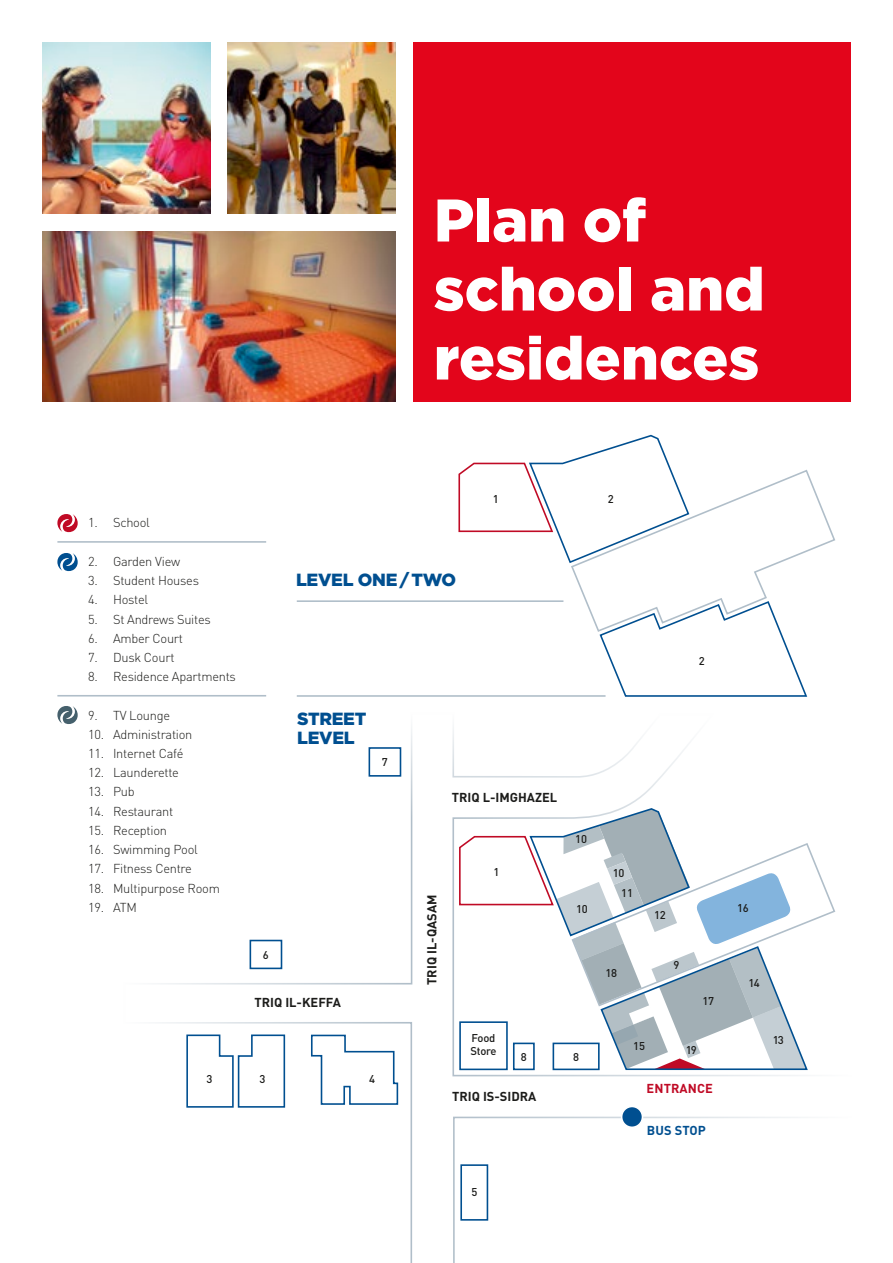
<style>
.page{position:relative;width:893px;height:1263px;background:#fff}
.page>*{position:absolute;margin:0;border:0;box-sizing:border-box;transform-origin:0 0}
.t1{font:900 60px/69px "Gotham HTF";color:#fff}
.Coloured_Subheads{font:900 17.55px/19.2px "Gotham HTF";letter-spacing:-.015em;color:#004f90}
.Body_copy{font:300 12.75px "DIN Pro";letter-spacing:-.02em;color:#1c1c1a}
.t2{font:700 12.75px "DIN Pro";color:#1c1c1a}
.t3{font:700 12.75px "DIN Pro";letter-spacing:.01em;color:#c00a25}
.t4{font:700 12.75px "DIN Pro";letter-spacing:.01em;color:#004f90}
.Body_copy-2{font:500 11.25px/12.8px "DIN Pro";letter-spacing:-.02em;color:#1c1c1a}
</style>
<div class="page">
<div style="left:413px;top:43px;width:437px;height:359px;background:#e3051b"></div>
<svg style="left:249px;top:818px;width:552px;height:445px"></svg>
<svg style="left:57px;top:706px;width:21px;height:18px"></svg>
<svg style="left:57px;top:514px;width:21px;height:19px"></svg>
<svg style="left:57px;top:553px;width:21px;height:19px"></svg>
<hr style="left:57px;top:541px;width:209px;height:2px;background:#b0bec9">
<hr style="left:57px;top:695px;width:209px;height:1px;background:#b0bec9">
<svg style="left:310px;top:1034px;width:89px;height:71px"></svg>
<svg style="left:186px;top:1034px;width:100px;height:74px"></svg>
<div style="left:622px;top:1106px;width:20px;height:21px;background:#004f90;border-radius:50%"></div>
<div style="left:621px;top:1106px;width:22px;height:22px;border:2px solid #fff;border-radius:50%"></div>
<div style="left:460px;top:1164px;width:28px;height:57px;border:2px solid #004f90"></div>
<svg style="left:458px;top:434px;width:377px;height:263px"></svg>
<div style="left:122px;top:973px;width:288px;height:60px;background:#fff"></div>
<hr style="left:297px;top:695px;width:309px;height:2px;background:#b0bec9">
<hr style="left:297px;top:600px;width:266px;height:2px;background:#b0bec9">
<img style="left:43px;top:43px;width:167px;height:170px">
<img style="left:227px;top:43px;width:168px;height:170px">
<img style="left:43px;top:231px;width:352px;height:171px">
<div style="left:250px;top:940px;width:32px;height:29px;border:2px solid #004f90"></div>
<div style="left:369px;top:747px;width:32px;height:30px;border:2px solid #004f90"></div>
<svg style="left:458px;top:807px;width:378px;height:264px"></svg>
<p class="t1" style="left:434px;top:184px;width:332px">Plan of school and residences</p>
<p class="Body_copy" style="left:88px;top:514px;width:63px">1. School</p>
<p class="Body_copy" style="left:88px;top:553px;width:94px">2. Garden View</p>
<p class="Body_copy" style="left:88px;top:572px;width:112px">3. Student Houses</p>
<p class="Body_copy" style="left:88px;top:591px;width:62px">4. Hostel</p>
<p class="Body_copy" style="left:88px;top:610px;width:124px">5. St Andrews Suites</p>
<p class="Body_copy" style="left:88px;top:629px;width:97px">6. Amber Court</p>
<p class="Body_copy" style="left:88px;top:649px;width:88px">7. Dusk Court</p>
<p class="Body_copy" style="left:88px;top:668px;width:149px">8. Residence Apartments</p>
<p class="Body_copy" style="left:88px;top:706px;width:83px">9. TV Lounge</p>
<p class="Body_copy" style="left:88px;top:725px;width:106px">10. Administration</p>
<p class="Body_copy" style="left:88px;top:745px;width:97px">11. Internet Café</p>
<p class="Body_copy" style="left:88px;top:764px;width:92px">12. Launderette</p>
<p class="Body_copy" style="left:88px;top:783px;width:48px">13. Pub</p>
<p class="Body_copy" style="left:88px;top:802px;width:87px">14. Restaurant</p>
<p class="Body_copy" style="left:88px;top:821px;width:80px">15. Reception</p>
<p class="Body_copy" style="left:88px;top:841px;width:111px">16. Swimming Pool</p>
<p class="Body_copy" style="left:88px;top:860px;width:105px">17. Fitness Centre</p>
<p class="Body_copy" style="left:88px;top:879px;width:133px">18. Multipurpose Room</p>
<p class="Body_copy" style="left:88px;top:898px;width:50px">19. ATM</p>
<p class="Body_copy-2" style="left:493px;top:492px;width:7px">1</p>
<p class="Body_copy-2" style="left:608px;top:492px;width:7px">2</p>
<p class="Coloured_Subheads" style="left:296px;top:570px;width:162px">LEVEL ONE/TWO</p>
<p class="Coloured_Subheads" style="left:297px;top:709px;width:71px">STREET<br>LEVEL</p>
<p class="Body_copy-2" style="left:382px;top:755px;width:7px">7</p>
<p class="Body_copy-2" style="left:263px;top:948px;width:7px">6</p>
<p class="t2" style="left:255px;top:994px;width:88px">TRIQ IL-KEFFA</p>
<p class="Body_copy-2" style="left:699px;top:654px;width:7px">2</p>
<p class="t2" style="left:452px;top:789px;width:107px">TRIQ L-IMGHAZEL</p>
<p class="t2" style="left:423px;top:985px;width:92px;rotate:-90deg">TRIQ IL-QASAM</p>
<p class="Body_copy-2" style="left:493px;top:865px;width:7px">1</p>
<p class="Body_copy-2" style="left:575px;top:832px;width:13px">10</p>
<p class="Body_copy-2" style="left:576px;top:902px;width:13px">10</p>
<p class="Body_copy-2" style="left:470px;top:1031px;width:28px">Food<br>Store</p>
<p class="Body_copy-2" style="left:521px;top:1050px;width:7px">8</p>
<p class="Body_copy-2" style="left:573px;top:1050px;width:7px">8</p>
<p class="Body_copy-2" style="left:613px;top:866px;width:13px">10</p>
<p class="Body_copy-2" style="left:621px;top:886px;width:13px">11</p>
<p class="Body_copy-2" style="left:654px;top:908px;width:13px">12</p>
<p class="Body_copy-2" style="left:606px;top:966px;width:13px">18</p>
<p class="Body_copy-2" style="left:633px;top:1039px;width:13px">15</p>
<p class="Body_copy-2" style="left:674px;top:958px;width:7px">9</p>
<p class="Body_copy-2" style="left:702px;top:994px;width:13px">17</p>
<p class="Body_copy-2" style="left:686px;top:1043px;width:13px">19</p>
<p class="Body_copy-2" style="left:206px;top:1072px;width:7px">3</p>
<p class="Body_copy-2" style="left:259px;top:1072px;width:7px">3</p>
<p class="Body_copy-2" style="left:369px;top:1072px;width:7px">4</p>
<p class="t2" style="left:452px;top:1088px;width:86px">TRIQ IS-SIDRA</p>
<p class="Body_copy-2" style="left:471px;top:1185px;width:7px">5</p>
<p class="t3" style="left:647px;top:1080px;width:68px">ENTRANCE</p>
<p class="t4" style="left:647px;top:1122px;width:61px">BUS STOP</p>
<p class="Body_copy-2" style="left:737px;top:901px;width:13px">16</p>
<p class="Body_copy-2" style="left:749px;top:976px;width:13px">14</p>
<p class="Body_copy-2" style="left:773px;top:1033px;width:13px">13</p>
</div>
